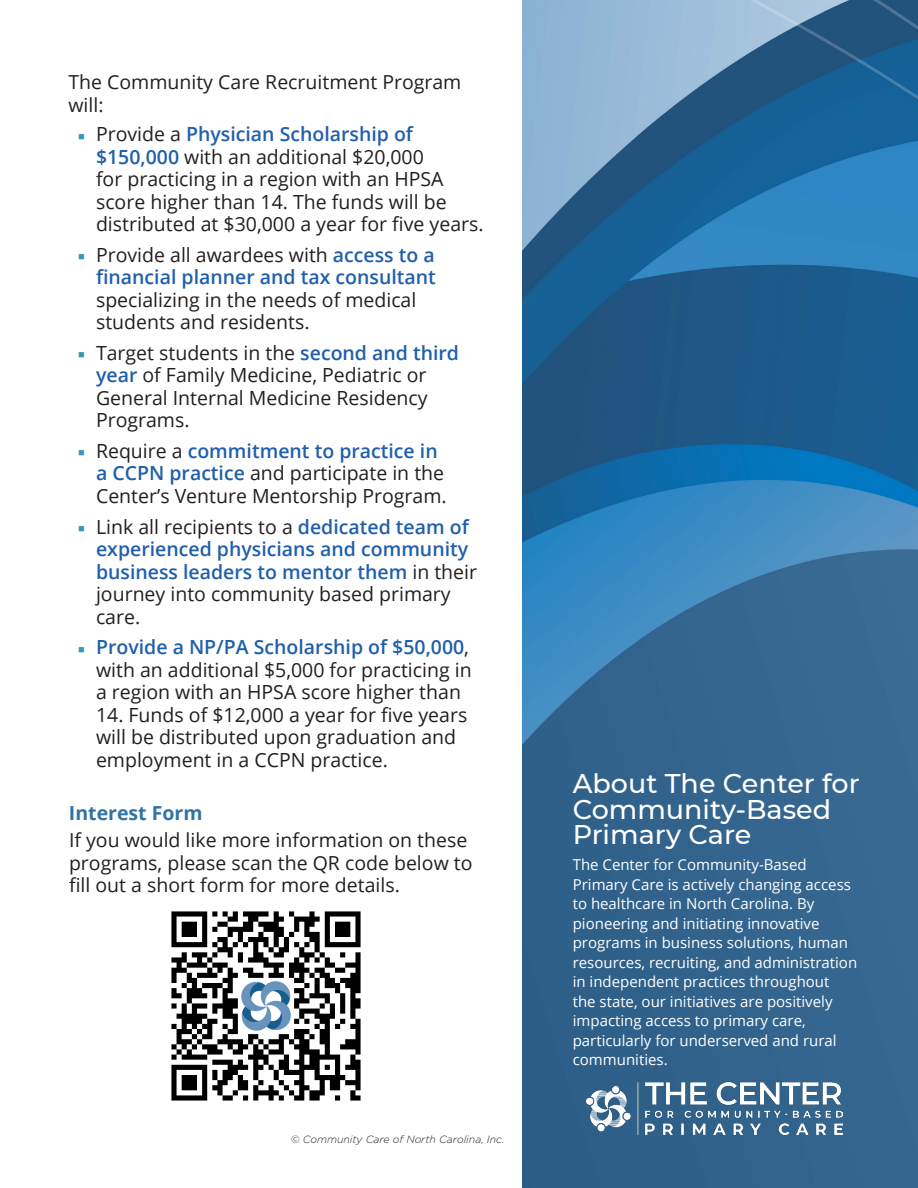
<style>
.page{position:relative;width:918px;height:1188px;background:#fff}
.page>*{position:absolute;margin:0;border:0;box-sizing:border-box;transform-origin:0 0}
.About_CCPN_Sub{font:500 27px/25.5px "Montserrat";color:#fff}
.t1{font:19.5px/22.5px "Open Sans";color:#231f20}
.t2{font:600 19.5px/22.5px "Open Sans";color:#205fab}
.Sub_sub{font:19.35px/22.5px "Open Sans";color:#231f20}
.Sub_sub-2{font:700 19.35px "Open Sans";color:#3073a4}
.About_CCPN{font:15px/19.5px "Open Sans";color:#fff}
.Pull_quote{font:italic 300 10.5px "Gotham";color:#231f20}
.s1{font-weight:600;color:#205fab}
.s2{font-weight:400;color:#231f20}
</style>
<div class="page">
<img style="left:522px;top:0;width:396px;height:1188px">
<img style="left:587px;top:1083px;width:256px;height:52px">
<img style="left:171px;top:911px;width:190px;height:190px">
<p class="Sub_sub" style="left:68px;top:71px;width:395px">The Community Care Recruitment Program will:</p>
<p class="t1" style="left:96px;top:122px;width:389px">Provide a <span class="s1">Physician Scholarship of $150,000</span> with an additional $20,000<br>for practicing in a region with an HPSA score higher than 14. The funds will be distributed at $30,000 a year for five years.</p>
<p class="t1" style="left:96px;top:243px;width:341px">Provide all awardees with <span class="s1">access to a financial planner and tax consultant </span>specializing in the needs of medical students and residents.</p>
<p class="t1" style="left:96px;top:341px;width:365px">Target students in the <span class="s1">second and third year</span> of Family Medicine, Pediatric or<br>General Internal Medicine Residency<br>Programs.</p>
<p class="t1" style="left:96px;top:439px;width:352px">Require a <span class="s1">commitment to practice in a CCPN practice</span> and participate in the<br>Center’s Venture Mentorship Program.</p>
<p class="t2" style="left:96px;top:515px;width:383px"><span class="s2">Link all recipients to a</span> dedicated team of experienced physicians and community business leaders to mentor them <span class="s2">in their journey into community based primary care.</span></p>
<p class="t1" style="left:96px;top:635px;width:377px"><span class="s1">Provide a NP/PA Scholarship of $50,000</span>, with an additional $5,000 for practicing in a region with an HPSA score higher than</p>
<p class="t1" style="left:96px;top:703px;width:373px">14. Funds of $12,000 a year for five years will be distributed upon graduation and employment in a CCPN practice.</p>
<p class="Sub_sub-2" style="left:69px;top:799px;width:135px">Interest Form</p>
<p class="Sub_sub" style="left:69px;top:829px;width:405px">If you would like more information on these programs, please scan the QR code below to fill out a short form for more details.</p>
<p class="Pull_quote" style="left:291px;top:1134px;width:215px">© Community Care of North Carolina, Inc.</p>
<p class="About_CCPN_Sub" style="left:573px;top:770px;width:289px">About The Center for<br>Community-Based<br>Primary Care</p>
<p class="About_CCPN" style="left:573px;top:855px;width:286px">The Center for Community-Based Primary Care is actively changing access to healthcare in North Carolina. By pioneering and initiating innovative programs in business solutions, human resources, recruiting, and administration in independent practices throughout<br>the state, our initiatives are positively impacting access to primary care, particularly for underserved and rural communities.</p>
</div>
